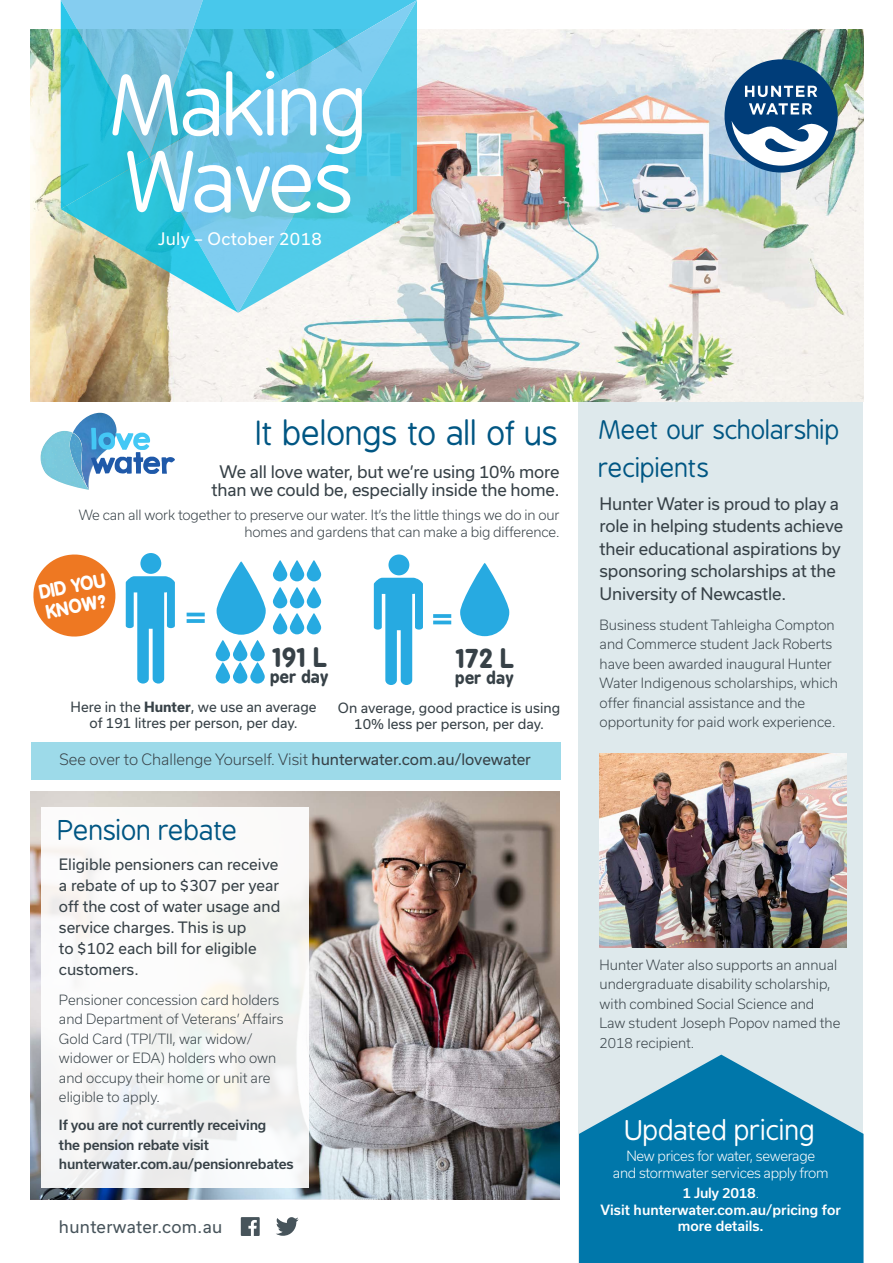
<style>
.page{position:relative;width:893px;height:1263px;background:#fff}
.page>*{position:absolute;margin:0;border:0;box-sizing:border-box;transform-origin:0 0}
.t1{font:82.5px/76.5px "B Preplay";letter-spacing:-.05em;color:#fff}
.t2{font:33px "B Preplay";letter-spacing:-.02em;color:#005683}
.t3{font:27px "B Preplay";letter-spacing:-.025em;color:#fff}
.t4{font:27px "B Preplay";letter-spacing:-.03em;color:#005683}
.t5{font:25.5px/37.5px "B Preplay";letter-spacing:-.02em;color:#005683}
.t6{font:700 25.5px "B Preplay";color:#374147}
.t7{font:700 18px/20.5px "B Preplay";color:#fff}
.t8{font:16.5px/22.5px "Usual";letter-spacing:-.01em;color:#374147}
.t9{font:16.5px "Usual";letter-spacing:.02em;color:#47545b}
.t10{font:16.5px "Usual";letter-spacing:.02em;color:#fff}
.t11{font:700 16.5px "B Preplay";color:#374147}
.t12{font:15px/21px "Usual";color:#374147}
.t13{font:300 15px "Usual";color:#374147}
.t14{font:300 13.5px/19.5px "Usual";color:#374147}
.t15{font:13.5px/16.5px "Usual";color:#374147;text-align:center}
.t16{font:500 13.5px/19.5px "Usual";letter-spacing:-.015em;color:#374147}
.t17{font:300 13.5px/16.5px "Usual";letter-spacing:-.02em;color:#fff;text-align:center}
.t18{font:500 13.5px/16.5px "Usual";color:#fff;text-align:center}
.s1{font-weight:700}
.s2{font-weight:400}
.s3{font-weight:300}
</style>
<div class="page">
<div style="left:578px;top:401px;width:285px;height:862px;background:#dee9ec"></div>
<img style="left:30px;top:29px;width:833px;height:372px">
<svg style="left:579px;top:1054px;width:284px;height:209px;fill:#07a"></svg>
<svg style="left:241px;top:1217px;width:19px;height:19px"></svg>
<svg style="left:276px;top:1217px;width:23px;height:19px"></svg>
<img style="left:600px;top:753px;width:246px;height:195px">
<div style="left:724px;top:59px;width:114px;height:114px;background:#003d79;border-radius:50%"></div>
<svg style="left:745px;top:86px;width:72px;height:11px"></svg>
<svg style="left:732px;top:103px;width:96px;height:63px"></svg>
<img style="left:30px;top:792px;width:530px;height:39px">
<img style="left:30px;top:831px;width:530px;height:368px">
<svg style="left:33px;top:554px;width:83px;height:83px"></svg>
<div style="left:388px;top:554px;width:21px;height:21px;background:#27aae1;border-radius:50%"></div>
<svg style="left:374px;top:578px;width:49px;height:107px"></svg>
<svg style="left:433px;top:614px;width:18px;height:4px"></svg>
<hr style="left:433px;top:621px;width:18px;height:3px;background:#27aae1">
<svg style="left:460px;top:563px;width:49px;height:73px;fill:#27aae1"></svg>
<svg style="left:273px;top:560px;width:14px;height:21px"></svg>
<svg style="left:290px;top:560px;width:14px;height:21px"></svg>
<svg style="left:307px;top:560px;width:14px;height:21px"></svg>
<svg style="left:273px;top:587px;width:14px;height:21px"></svg>
<svg style="left:290px;top:587px;width:14px;height:21px"></svg>
<svg style="left:307px;top:587px;width:14px;height:21px"></svg>
<svg style="left:273px;top:613px;width:14px;height:21px"></svg>
<svg style="left:290px;top:613px;width:14px;height:21px"></svg>
<svg style="left:307px;top:613px;width:14px;height:21px"></svg>
<div style="left:140px;top:553px;width:21px;height:21px;background:#27aae1;border-radius:50%"></div>
<svg style="left:126px;top:576px;width:49px;height:107px"></svg>
<hr style="left:187px;top:613px;width:18px;height:3px;background:#27aae1">
<svg style="left:187px;top:619px;width:18px;height:4px"></svg>
<svg style="left:217px;top:561px;width:49px;height:74px;fill:#27aae1"></svg>
<svg style="left:250px;top:640px;width:15px;height:21px"></svg>
<svg style="left:233px;top:640px;width:14px;height:21px"></svg>
<svg style="left:216px;top:640px;width:14px;height:21px"></svg>
<svg style="left:250px;top:662px;width:15px;height:21px"></svg>
<svg style="left:233px;top:662px;width:14px;height:21px"></svg>
<svg style="left:216px;top:662px;width:14px;height:21px"></svg>
<svg style="left:61px;top:0;width:356px;height:313px;background:#6bc7dd"></svg>
<img style="left:75px;top:413px;width:42px;height:15px">
<svg style="left:41px;top:428px;width:134px;height:62px"></svg>
<div style="left:31px;top:742px;width:529px;height:38px;background:#9ddae9"></div>
<div style="left:41px;top:807px;width:268px;height:380px;background:linear-gradient(to right,#f9f9f9,#f4f4f3)"></div>
<h1 class="t1" style="left:112px;top:70px;width:260px">Making<br>Waves</h1>
<p class="t10" style="left:158px;top:229px;width:165px">July – October 2018</p>
<h2 class="t2" style="left:257px;top:416px;width:304px">It belongs to all of us</h2>
<p class="t8" style="left:211px;top:463px;width:350px;line-height:18px;text-align:center">We all love water, but we’re using 10% more than we could be, especially inside the home.</p>
<p class="t14" style="left:79px;top:507px;width:482px;line-height:16.5px;text-align:right">We can all work together to preserve our water. It’s the little things we do in our homes and gardens that can make a big difference.</p>
<h3 class="t7" style="left:38px;top:582px;width:69px;rotate:-11deg">DID YOU<br>KNOW?</h3>
<h3 class="t6" style="left:272px;top:642px;width:56px">191 L</h3>
<p class="t11" style="left:270px;top:666px;width:60px">per day</p>
<p class="t15" style="left:71px;top:698px;width:248px">Here in the <span class="s1">Hunter</span>, we use an average of 191 litres per person, per day.</p>
<h3 class="t6" style="left:456px;top:643px;width:59px">172 L</h3>
<p class="t11" style="left:456px;top:668px;width:60px">per day</p>
<p class="t15" style="left:338px;top:700px;width:224px">On average, good practice is using<br>10% less per person, per day.</p>
<p class="t13" style="left:60px;top:750px;width:473px">See over to Challenge Yourself. Visit <span class="s2">hunterwater.com.au/lovewater</span></p>
<h3 class="t4" style="left:59px;top:816px;width:182px">Pension rebate</h3>
<p class="t12" style="left:59px;top:853px;width:223px">Eligible pensioners can receive a rebate of up to $307 per year off the cost of water usage and service charges. This is up<br>to $102 each bill for eligible customers.</p>
<p class="t14" style="left:59px;top:990px;width:226px">Pensioner concession card holders and Department of Veterans’ Affairs<br>Gold Card (TPI/TII, war widow/ widower or EDA) holders who own and occupy their home or unit are eligible to apply.</p>
<p class="t16" style="left:59px;top:1115px;width:236px">If you are not currently receiving<br>the pension rebate visit hunterwater.com.au/pensionrebates</p>
<p class="t9" style="left:59px;top:1217px;width:165px">hunterwater.com.au</p>
<h3 class="t5" style="left:600px;top:412px;width:243px">Meet our scholarship recipients</h3>
<p class="t8" style="left:600px;top:492px;width:245px">Hunter Water is proud to play a role in helping students achieve their educational aspirations by sponsoring scholarships at the<br>University of Newcastle.</p>
<p class="t14" style="left:600px;top:615px;width:240px">Business student Tahleigha Compton and Commerce student Jack Roberts have been awarded inaugural Hunter Water Indigenous scholarships, which offer financial assistance and the opportunity for paid work experience.</p>
<p class="t14" style="left:600px;top:955px;width:242px">Hunter Water also supports an annual undergraduate disability scholarship, with combined Social Science and<br>Law student Joseph Popov named the<br>2018 recipient.</p>
<h3 class="t3" style="left:626px;top:1116px;width:192px">Updated pricing</h3>
<p class="t17" style="left:613px;top:1148px;width:217px">New prices for water, sewerage<br>and stormwater services apply from</p>
<p class="t18" style="left:600px;top:1185px;width:242px">1 July 2018<span class="s3">.<br></span>Visit hunterwater.com.au/pricing for more details.</p>
</div>
